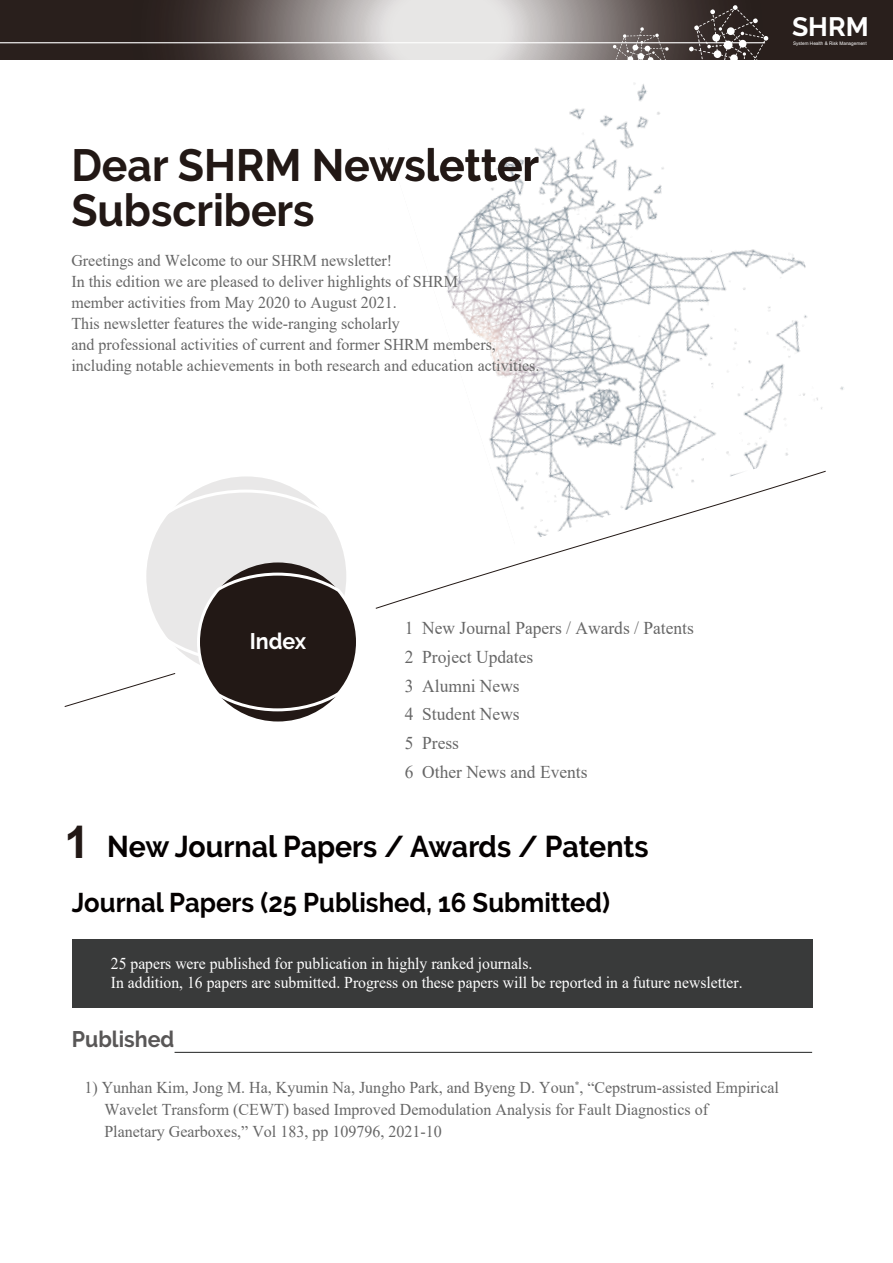
<style>
.page{position:relative;width:893px;height:1263px;background:#fff}
.page>*{position:absolute;margin:0;border:0;box-sizing:border-box;transform-origin:0 0}
.t1{font:700 45px/45px "Raleway";color:#221815;scale:.95 1}
.t2{font:700 30px "Raleway";color:#040000;scale:.95 1}
.t3{font:700 27px "Raleway";color:#040000;scale:.95 1}
.t4{font:700 26.55px "Raleway";color:#fff}
.t5{font:700 22.5px "Raleway";color:#595757;scale:.95 1}
.t6{font:700 22.5px "Raleway";color:#fff;scale:.95 1}
.t7{font:18px/28.7px "Times New Roman";color:#666}
.t8{font:16.5px/21px "Times New Roman";color:#666}
.t9{font:16.5px/18.8px "Times New Roman";color:#fff;scale:.95 1}
.t10{font:4.8px "Arial";color:#fff}
.s1{font-family:"Arial";font-size:45px;color:#221815}
</style>
<div class="page">
<svg style="left:0;top:0;width:893px;height:60px;background:#6a6260"></svg>
<hr style="left:0;top:42px;width:765px;height:1px;background:#fff">
<svg style="left:689px;top:5px;width:79px;height:33px;background:#443b39"></svg>
<svg style="left:611px;top:27px;width:58px;height:11px"></svg>
<div style="left:146px;top:476px;width:200px;height:200px;background:#e9e8e8;border-radius:50%"></div>
<div style="left:72px;top:939px;width:740px;height:68px;background:#393a3a"></div>
<svg style="left:195px;top:562px;width:161px;height:159px"></svg>
<hr style="left:175px;top:1052px;width:637px;height:1px;background:#393a3a">
<svg style="left:375px;top:545px;width:209px;height:64px"></svg>
<svg style="left:64px;top:673px;width:112px;height:34px"></svg>
<img style="left:388px;top:38px;width:471px;height:507px">
<svg style="left:104px;top:157px;width:64px;height:24px"></svg>
<svg style="left:179px;top:149px;width:54px;height:32px"></svg>
<svg style="left:239px;top:149px;width:59px;height:32px"></svg>
<svg style="left:315px;top:148px;width:223px;height:33px"></svg>
<svg style="left:104px;top:193px;width:209px;height:33px"></svg>
<h1 class="t1" style="left:71px;top:143px;width:494px">Dear SHRM Newsletter<br>Subscribers</h1>
<p class="t8" style="left:71px;top:249px;width:470px">Greetings and Welcome to our SHRM newsletter!<br>In this edition we are pleased to deliver highlights of SHRM<br>member activities from May 2020 to August 2021.<br>This newsletter features the wide-ranging scholarly<br>and professional activities of current and former SHRM members, including notable achievements in both research and education activities.</p>
<h3 class="t4" style="left:792px;top:12px;width:78px">SHRM</h3>
<p class="t10" style="left:793px;top:40px;width:75px">System Health &amp; Risk Management</p>
<h3 class="t6" style="left:250px;top:628px;width:61px">Index</h3>
<p class="t7" style="left:405px;top:613px;width:291px">1 New Journal Papers / Awards / Patents<br>2 Project Updates<br>3 Alumni News<br>4 Student News<br>5 Press<br>6 Other News and Events</p>
<h2 class="t2" style="left:64px;top:829px;width:616px"><span class="s1">1</span> New Journal Papers / Awards / Patents</h2>
<h3 class="t3" style="left:72px;top:887px;width:568px">Journal Papers (25 Published, 16 Submitted)</h3>
<p class="t9" style="left:111px;top:953px;width:666px">25 papers were published for publication in highly ranked journals.<br>In addition, 16 papers are submitted. Progress on these papers will be reported in a future newsletter.</p>
<h3 class="t5" style="left:72px;top:1026px;width:109px">Published</h3>
<p class="t8" style="left:104px;top:1076px;width:676px;line-height:21.8px;text-indent:-20px">1) Yunhan Kim, Jong M. Ha, Kyumin Na, Jungho Park, and Byeng D. Youn<sup>*</sup>, “Cepstrum-assisted Empirical<br>Wavelet Transform (CEWT) based Improved Demodulation Analysis for Fault Diagnostics of<br>Planetary Gearboxes,” Vol 183, pp 109796, 2021-10</p>
</div>
